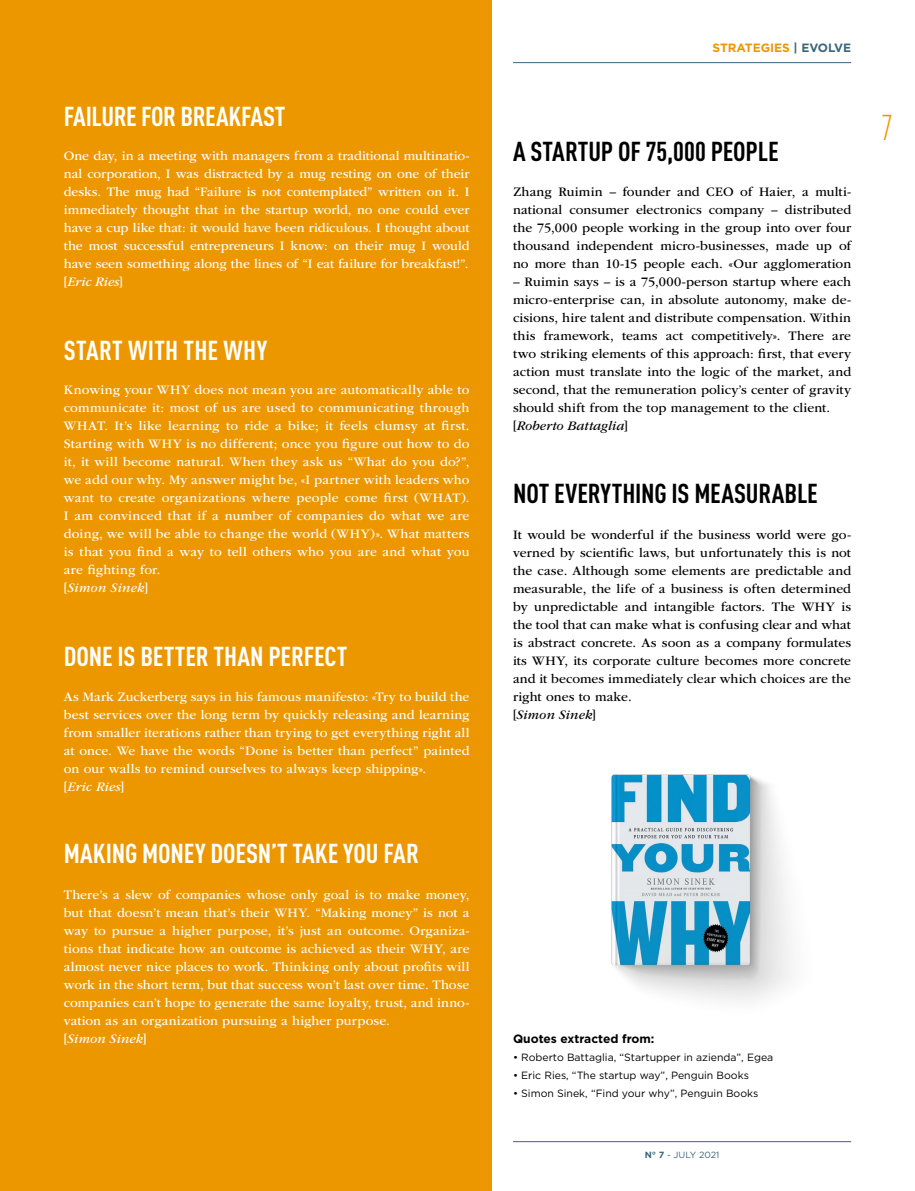
<style>
.page{position:relative;width:915px;height:1191px;background:#fff}
.page>*{position:absolute;margin:0;border:0;box-sizing:border-box;transform-origin:0 0}
.t1{font:300 condensed 36px "Gotham HTF";color:#ec9700}
.t2{font:700 27px "DIN Cond";letter-spacing:-.005em;color:#fff}
.t3{font:700 27px "DIN Cond";letter-spacing:-.005em;color:#000}
.t4{font:13.5px/18px "ITC Garamond Std";letter-spacing:.01em;color:#fff}
.t5{font:13.5px/18px "ITC Garamond Std";letter-spacing:.005em;color:#000}
.t6{font:700 12px "Gotham HTF";color:#000}
.t7{font:700 12px "Gotham HTF";color:#ec9700}
.t8{font:10.5px "Gotham HTF";color:#000}
.t9{font:9px "Gotham HTF";color:#3c6679}
.s1{color:#3c6679}
.s2{font-style:italic}
.s3{font-weight:700}
</style>
<div class="page">
<hr style="left:513px;top:1141px;width:337px;height:1px;background:#3c6679">
<hr style="left:513px;top:62px;width:337px;height:1px;background:#3c6679">
<div style="left:0;top:0;width:491px;height:1191px;background:#ec9700"></div>
<img style="left:611px;top:774px;width:180px;height:227px">
<p class="t7" style="left:712px;top:41px;width:140px">STRATEGIES <span class="s1">| EVOLVE</span></p>
<h2 class="t2" style="left:64px;top:100px;width:223px">FAILURE FOR BREAKFAST</h2>
<p class="t4" style="left:64px;top:147px;width:407px;text-align:justify">One day, in a meeting with managers from a traditional multinatio&shy;nal corporation, I was distracted by a mug resting on one of their desks. The mug had “Failure is not contemplated” written on it. I immediately thought that in the startup world, no one could ever have a cup like that: it would have been ridiculous. I thought about the most successful entrepreneurs I know: on their mug I would have seen something along the lines of “I eat failure for breakfast!”. [<span class="s2">Eric Ries</span>]</p>
<h2 class="t3" style="left:513px;top:134px;width:267px">A STARTUP OF 75,000 PEOPLE</h2>
<p class="t5" style="left:513px;top:183px;width:339px;text-align:justify">Zhang Ruimin – founder and CEO of Haier, a multi&shy;national consumer electronics company – distributed the 75,000 people working in the group into over four thousand independent micro-businesses, made up of no more than 10-15 people each. «Our agglomeration</p>
<p class="t5" style="left:513px;top:273px;width:339px">– Ruimin says – is a 75,000-person startup where each micro-enterprise can, in absolute autonomy, make de&shy;cisions, hire talent and distribute compensation. Within this framework, teams act competitively». There are two striking elements of this approach: first, that every action must translate into the logic of the market, and second, that the remuneration policy’s center of gravity should shift from the top management to the client. [<span class="s2">Roberto Battaglia</span>]</p>
<h2 class="t2" style="left:64px;top:334px;width:205px">START WITH THE WHY</h2>
<p class="t4" style="left:64px;top:381px;width:407px">Knowing your WHY does not mean you are automatically able to communicate it: most of us are used to communicating through WHAT. It’s like learning to ride a bike; it feels clumsy at first.<br>Starting with WHY is no different; once you figure out how to do it, it will become natural. When they ask us “What do you do?”, we add our why. My answer might be, «I partner with leaders who want to create organizations where people come first (WHAT).<br>I am convinced that if a number of companies do what we are doing, we will be able to change the world (WHY)». What matters is that you find a way to tell others who you are and what you are fighting for.<br>[<span class="s2">Simon Sinek</span>]</p>
<h2 class="t3" style="left:513px;top:477px;width:306px">NOT EVERYTHING IS MEASURABLE</h2>
<p class="t5" style="left:513px;top:525px;width:339px">It would be wonderful if the business world were go&shy;verned by scientific laws, but unfortunately this is not the case. Although some elements are predictable and measurable, the life of a business is often determined by unpredictable and intangible factors. The WHY is the tool that can make what is confusing clear and what is abstract concrete. As soon as a company formulates its WHY, its corporate culture becomes more concrete and it becomes immediately clear which choices are the right ones to make.<br>[<span class="s2">Simon Sinek</span>]</p>
<h2 class="t2" style="left:64px;top:640px;width:285px">DONE IS BETTER THAN PERFECT</h2>
<p class="t4" style="left:64px;top:687px;width:407px">As Mark Zuckerberg says in his famous manifesto: «Try to build the best services over the long term by quickly releasing and learning from smaller iterations rather than trying to get everything right all at once. We have the words “Done is better than perfect” painted on our walls to remind ourselves to always keep shipping».<br>[<span class="s2">Eric Ries</span>]</p>
<h2 class="t2" style="left:64px;top:836px;width:356px">MAKING MONEY DOESN’T TAKE YOU FAR</h2>
<p class="t4" style="left:64px;top:885px;width:407px">There’s a slew of companies whose only goal is to make money, but that doesn’t mean that’s their WHY. “Making money” is not a way to pursue a higher purpose, it’s just an outcome. Organiza&shy;tions that indicate how an outcome is achieved as their WHY, are almost never nice places to work. Thinking only about profits will work in the short term, but that success won’t last over time. Those companies can’t hope to generate the same loyalty, trust, and inno&shy;vation as an organization pursuing a higher purpose.<br>[<span class="s2">Simon Sinek</span>]</p>
<p class="t6" style="left:513px;top:1031px;width:143px">Quotes extracted from:</p>
<p class="t8" style="left:513px;top:1051px;width:262px">• Roberto Battaglia, “Startupper in azienda”, Egea</p>
<p class="t8" style="left:513px;top:1069px;width:237px">• Eric Ries, “The startup way”, Penguin Books</p>
<p class="t8" style="left:513px;top:1087px;width:247px">• Simon Sinek, “Find your why”, Penguin Books</p>
<p class="t9" style="left:644px;top:1149px;width:76px"><span class="s3">N° 7</span> - JULY 2021</p>
<h1 class="t1" style="left:881px;top:108px;width:13px">7</h1>
</div>
